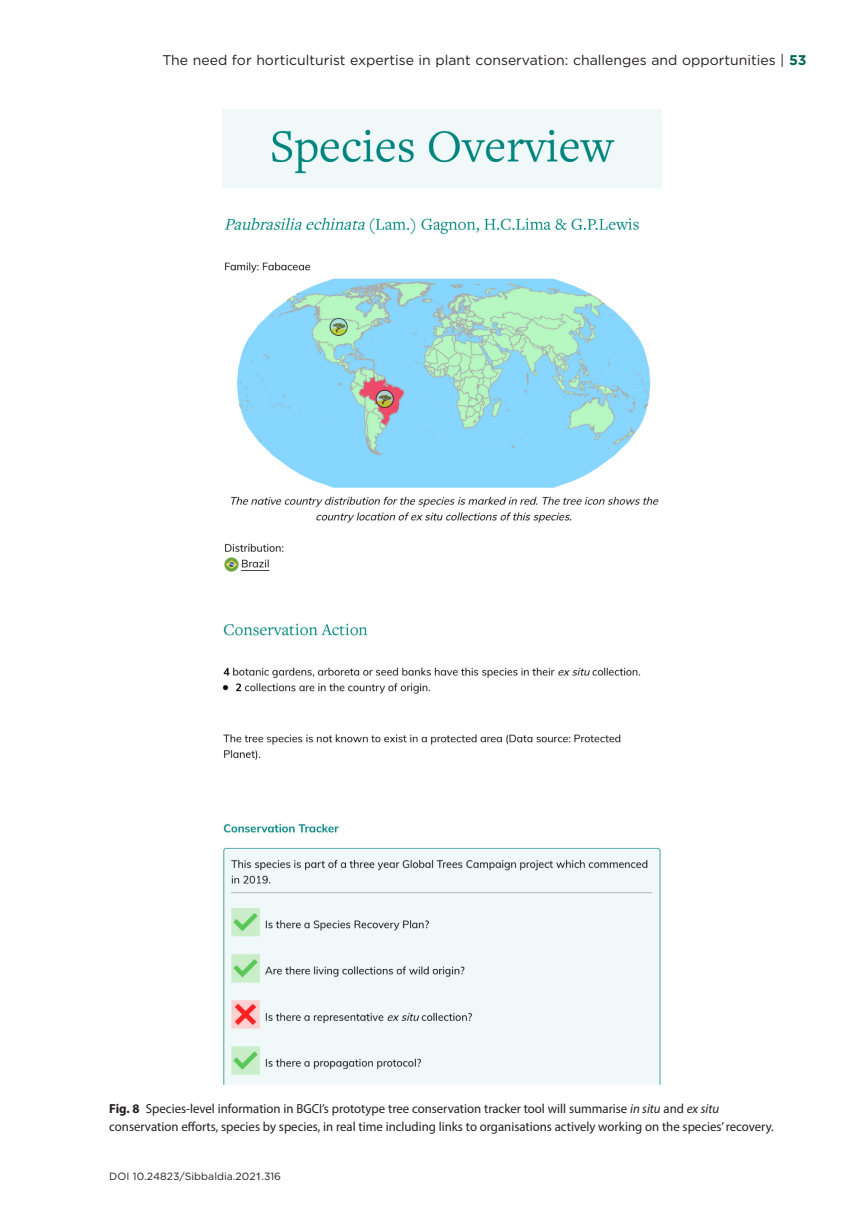
<style>
.page{position:relative;width:864px;height:1226px;background:#fff}
.page>*{position:absolute;margin:0;border:0;box-sizing:border-box;transform-origin:0 0}
.t1{font:14px "Gotham";color:#231f20}
.captions{font:13.12px/17.5px "Myriad Pro";color:#231f20}
.t2{font:10.5px "Gotham";color:#231f20}
.s1{font-weight:700;color:#01674d}
.s2{font-weight:700}
.s3{font-style:italic}
.s4{font-family:"Arial"}
</style>
<div class="page">
<img style="left:222px;top:109px;width:439px;height:975px">
<p class="t1" style="left:162px;top:51px;width:645px">The need for horticulturist expertise in plant conservation: challenges and opportunities | <span class="s1">53</span></p>
<p class="captions" style="left:109px;top:1099px;width:665px"><span class="s2">Fig. 8</span> Species-level information in BGCI’s prototype tree conservation tracker tool will summarise <span class="s3">in situ</span> and <span class="s3">ex situ </span>conservation efforts, species by species, in real time including links to organisations actively working on the species’ recovery.</p>
<p class="t2" style="left:109px;top:1169px;width:173px">DOI 10.24823/Sibbaldia.202<span class="s4">1</span>.316</p>
</div>
